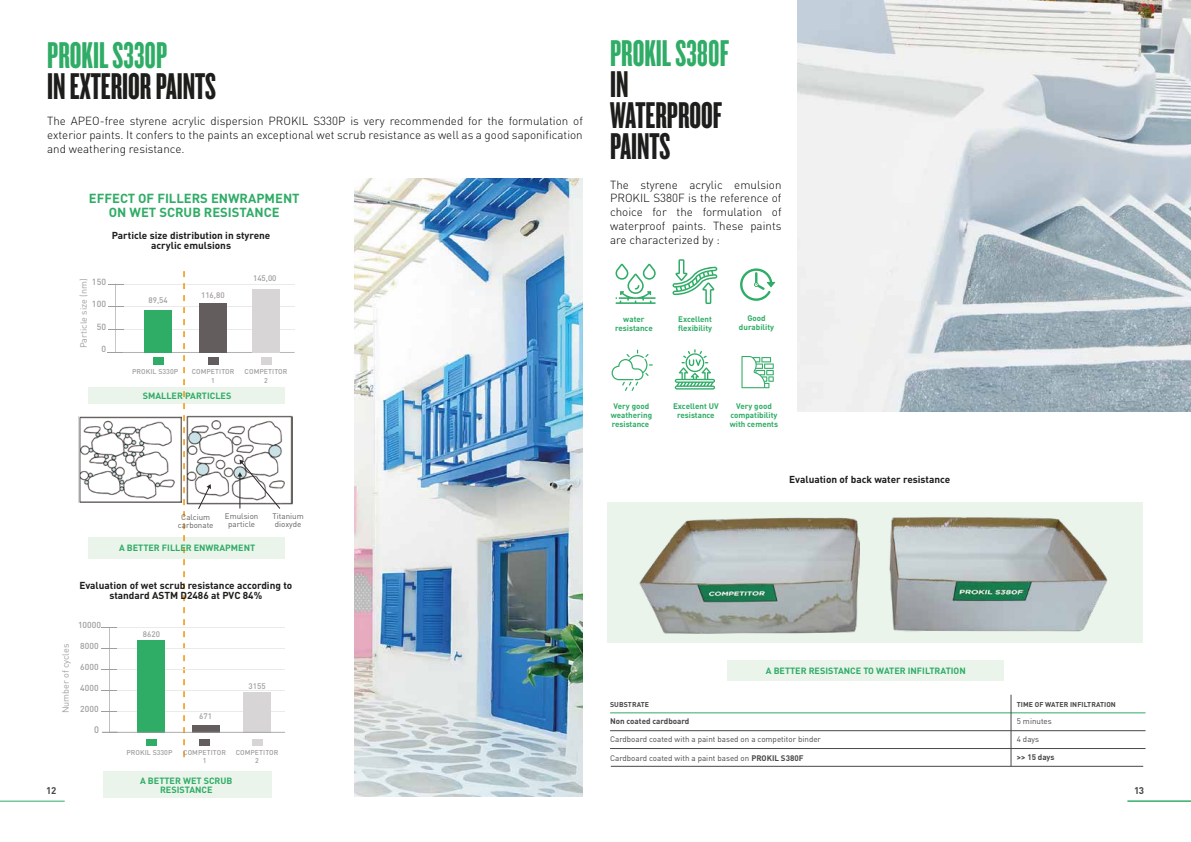
<style>
.page{position:relative;width:1191px;height:842px;background:#fff}
.page>*{position:absolute;margin:0;border:0;box-sizing:border-box;transform-origin:0 0}
.t1{font:38.7px/31px "Knockout HTF67 Full Bantamwt";color:#1d1d1b}
.t2{font:38.7px "Knockout HTF67 Full Bantamwt";color:#2fac66}
.t3{font:700 13px/14.3px "DIN Pro";color:#2fac66;text-align:center}
.t4{font:300 11.6px/13.9px "DIN Pro";color:#000;text-align:justify}
.t5{font:700 10px/10px "DIN Pro";color:#1d1d1b;text-align:center}
.t6{font:700 9.7px "DIN Pro";color:#484848}
.t7{font:500 9.4px "DIN Pro";color:#a09d9c}
.t8{font:700 9px/9px "DIN Pro";color:#2fac66;text-align:center}
.t9{font:9px "DIN Pro";color:#a09d9c}
.t10{font:500 8.8px "DIN Pro";color:#a09d9c}
.t11{font:500 8.6px "DIN Pro";color:#a09d9c}
.t12{font:700 8px/9px "DIN Pro";color:#2fac66;text-align:center}
.t13{font:8px "DIN Pro";color:#484848}
.t14{font:8px/7.9px "DIN Pro";color:#616162;text-align:center}
.t15{font:500 8px "DIN Pro";color:#a09d9c}
.t16{font:700 8px "DIN Pro";color:#484848}
.t17{font:500 7px/8.4px "DIN Pro";letter-spacing:.01em;color:#a09d9c;text-align:center}
.t18{font:700 7px "DIN Pro";letter-spacing:.01em;color:#484848}
.s1{font-weight:700}
</style>
<div class="page">
<img style="left:78px;top:417px;width:23px;height:86px">
<hr style="left:1127px;top:801px;width:64px;height:1px;background:#2fac66">
<hr style="left:0;top:801px;width:65px;height:1px;background:#2fac66">
<img style="left:797px;top:0;width:394px;height:411px">
<hr style="left:610px;top:713px;width:535px;height:1px;background:#2fac66">
<hr style="left:610px;top:730px;width:535px;height:1px;background:#484848">
<hr style="left:610px;top:748px;width:535px;height:1px;background:#484848">
<hr style="left:611px;top:766px;width:532px;height:1px;background:#484848">
<hr style="left:1010px;top:695px;width:1px;height:71px;background:#484848">
<div style="left:89px;top:387px;width:196px;height:17px;background:#eaf4eb"></div>
<div style="left:727px;top:660px;width:277px;height:21px;background:#eaf4eb"></div>
<svg style="left:672px;top:259px;width:45px;height:45px"></svg>
<svg style="left:741px;top:356px;width:32px;height:32px"></svg>
<svg style="left:740px;top:268px;width:35px;height:33px"></svg>
<svg style="left:611px;top:350px;width:42px;height:41px"></svg>
<svg style="left:674px;top:349px;width:41px;height:41px"></svg>
<img style="left:354px;top:179px;width:229px;height:618px">
<div style="left:103px;top:771px;width:168px;height:27px;background:#eaf4eb"></div>
<div style="left:89px;top:537px;width:196px;height:22px;background:#eaf4eb"></div>
<div style="left:607px;top:502px;width:536px;height:141px;background:#eaf4eb"></div>
<svg style="left:615px;top:264px;width:40px;height:40px"></svg>
<svg style="left:101px;top:271px;width:194px;height:487px"></svg>
<img style="left:889px;top:517px;width:219px;height:115px">
<img style="left:639px;top:517px;width:220px;height:117px">
<h1 class="t2" style="left:47px;top:35px;width:122px">PROKIL S330P</h1>
<h1 class="t1" style="left:47px;top:71px;width:170px">IN EXTERIOR PAINTS</h1>
<p class="t4" style="left:47px;top:114px;width:537px">The APEO-free styrene acrylic dispersion PROKIL S330P is very recommended for the formulation of exterior paints. It confers to the paints an exceptional wet scrub resistance as well as a good saponification and weathering resistance.</p>
<p class="t3" style="left:89px;top:190px;width:212px">EFFECT OF FILLERS ENWRAPMENT<br>ON WET SCRUB RESISTANCE</p>
<p class="t5" style="left:112px;top:230px;width:160px">Particle size distribution in styrene acrylic emulsions</p>
<p class="t10" style="left:92px;top:276px;width:16px">150</p>
<p class="t9" style="left:77px;top:348px;width:71px;rotate:-90deg">Particle size (nm)</p>
<p class="t10" style="left:92px;top:298px;width:16px">100</p>
<p class="t10" style="left:97px;top:321px;width:11px">50</p>
<p class="t10" style="left:101px;top:343px;width:6px">0</p>
<p class="t15" style="left:148px;top:295px;width:21px">89,54</p>
<p class="t15" style="left:201px;top:289px;width:25px">116,80</p>
<p class="t15" style="left:253px;top:272px;width:25px">145,00</p>
<p class="t17" style="left:132px;top:367px;width:48px">PROKIL S330P</p>
<p class="t17" style="left:245px;top:367px;width:44px">COMPETITOR<br>2</p>
<p class="t17" style="left:192px;top:367px;width:44px">COMPETITOR<br>1</p>
<p class="t8" style="left:143px;top:391px;width:90px">SMALLER PARTICLES</p>
<p class="t14" style="left:178px;top:512px;width:37px">Calcium carbonate</p>
<p class="t14" style="left:225px;top:512px;width:35px">Emulsion particle</p>
<p class="t14" style="left:272px;top:512px;width:33px">Titanium dioxyde</p>
<p class="t8" style="left:119px;top:543px;width:138px">A BETTER FILLER ENWRAPMENT</p>
<p class="t5" style="left:79px;top:580px;width:214px">Evaluation of wet scrub resistance according to standard ASTM D2486 at PVC 84%</p>
<p class="t9" style="left:59px;top:713px;width:71px;rotate:-90deg">Number of cycles</p>
<p class="t11" style="left:78px;top:619px;width:24px">10000</p>
<p class="t11" style="left:80px;top:640px;width:20px">8000</p>
<p class="t11" style="left:80px;top:661px;width:20px">6000</p>
<p class="t11" style="left:80px;top:682px;width:20px">4000</p>
<p class="t11" style="left:80px;top:703px;width:20px">2000</p>
<p class="t7" style="left:94px;top:723px;width:6px">0</p>
<p class="t15" style="left:143px;top:629px;width:19px">8620</p>
<p class="t15" style="left:199px;top:710px;width:14px">671</p>
<p class="t15" style="left:248px;top:681px;width:19px">3155</p>
<p class="t17" style="left:126px;top:748px;width:48px">PROKIL S330P</p>
<p class="t17" style="left:183px;top:748px;width:44px">COMPETITOR<br>1</p>
<p class="t17" style="left:236px;top:748px;width:44px">COMPETITOR<br>2</p>
<h1 class="t2" style="left:610px;top:34px;width:121px">PROKIL S380F</h1>
<h1 class="t1" style="left:610px;top:69px;width:114px">IN<br>WATERPROOF<br>PAINTS</h1>
<p class="t4" style="left:610px;top:177px;width:173px">The styrene acrylic emulsion PROKIL S380F is the reference of choice for the formulation of waterproof paints. These paints are characterized by :</p>
<p class="t12" style="left:615px;top:314px;width:39px">water resistance</p>
<p class="t12" style="left:678px;top:314px;width:36px;text-align:left">Excellent flexibility</p>
<p class="t12" style="left:739px;top:313px;width:37px">Good durability</p>
<p class="t12" style="left:611px;top:401px;width:43px">Very good weathering resistance</p>
<p class="t12" style="left:673px;top:401px;width:47px">Excellent UV resistance</p>
<p class="t12" style="left:729px;top:401px;width:50px">Very good compatibility with cements</p>
<p class="t5" style="left:789px;top:473px;width:162px">Evaluation of back water resistance</p>
<p class="t8" style="left:766px;top:665px;width:201px">A BETTER RESISTANCE TO WATER INFILTRATION</p>
<p class="t18" style="left:610px;top:700px;width:40px">SUBSTRATE</p>
<p class="t16" style="left:610px;top:715px;width:81px">Non coated cardboard</p>
<p class="t13" style="left:610px;top:733px;width:212px">Cardboard coated with a paint based on a competitor binder</p>
<p class="t13" style="left:610px;top:752px;width:195px">Cardboard coated with a paint based on <span class="s1">PROKIL S380F</span></p>
<p class="t18" style="left:1016px;top:700px;width:101px">TIME OF WATER INFILTRATION</p>
<p class="t13" style="left:1016px;top:715px;width:37px">5 minutes</p>
<p class="t13" style="left:1016px;top:733px;width:24px">4 days</p>
<p class="t16" style="left:1016px;top:752px;width:39px">&gt;&gt; 15 days</p>
<p class="t8" style="left:140px;top:776px;width:94px">A BETTER WET SCRUB<br>RESISTANCE</p>
<p class="t6" style="left:46px;top:784px;width:12px">12</p>
<p class="t6" style="left:1134px;top:784px;width:12px">13</p>
</div>
